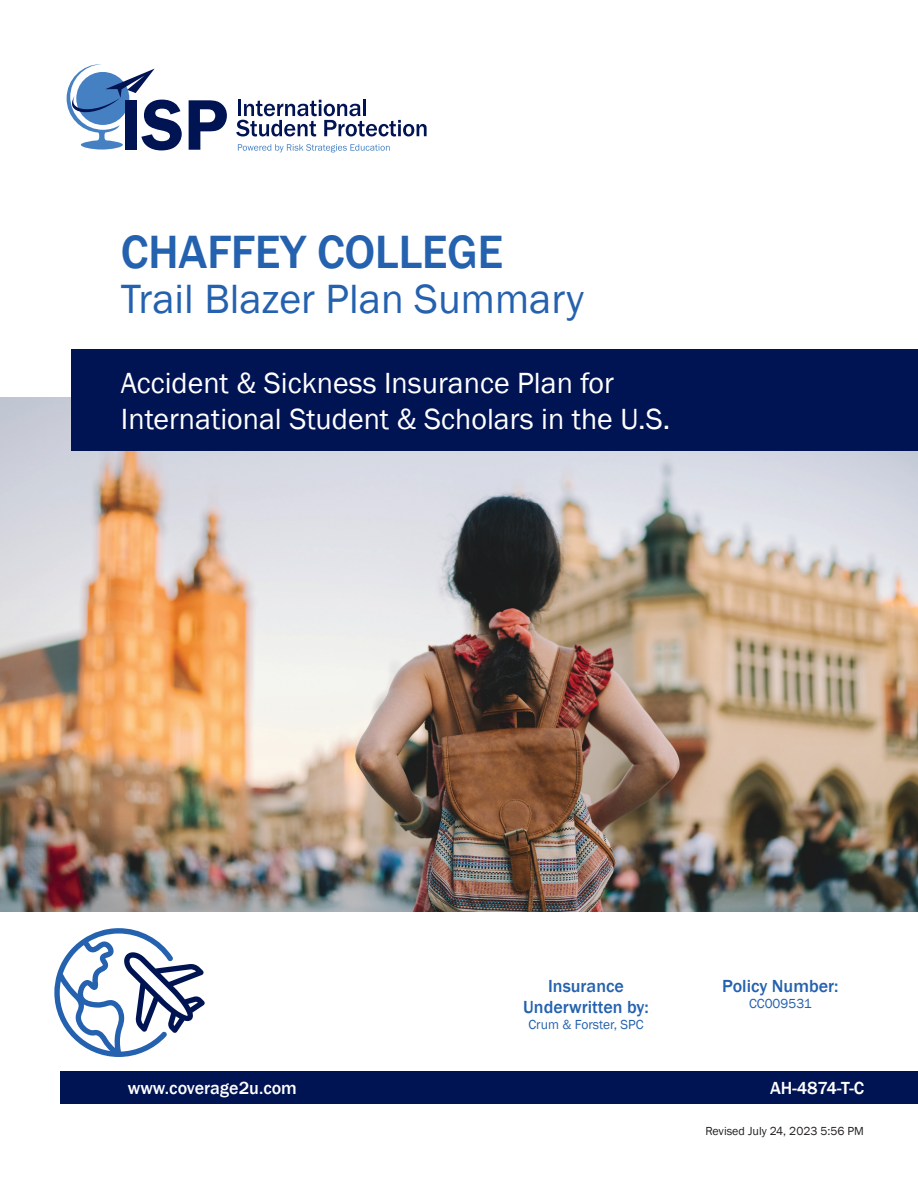
<style>
.page{position:relative;width:918px;height:1188px;background:#fff}
.page>*{position:absolute;margin:0;border:0;box-sizing:border-box;transform-origin:0 0}
.t1{font:500 48px "Franklin Gothic";letter-spacing:-.01em;color:#2461ae}
.t2{font:42px "Franklin Gothic";color:#2461ae}
.t3{font:30px/36px "Franklin Gothic";color:#fff}
.t4{font:500 18px/21.6px "Franklin Gothic";color:#2461ae;text-align:center}
.t5{font:500 18px "Franklin Gothic";color:#fff}
.t6{font:13.5px "Franklin Gothic";color:#2461ae}
.t7{font:12px "Franklin Gothic";color:#231f20}
</style>
<div class="page">
<img style="left:0;top:397px;width:918px;height:515px">
<svg style="left:236px;top:100px;width:191px;height:37px"></svg>
<svg style="left:67px;top:64px;width:115px;height:86px"></svg>
<svg style="left:189px;top:100px;width:38px;height:50px"></svg>
<svg style="left:238px;top:144px;width:152px;height:8px"></svg>
<div style="left:71px;top:350px;width:847px;height:101px;background:#001353"></div>
<div style="left:60px;top:1071px;width:858px;height:33px;background:#001353"></div>
<svg style="left:54px;top:928px;width:151px;height:129px"></svg>
<h1 class="t1" style="left:121px;top:223px;width:384px">CHAFFEY COLLEGE</h1>
<h2 class="t2" style="left:121px;top:273px;width:465px">Trail Blazer Plan Summary</h2>
<p class="t3" style="left:121px;top:365px;width:551px">Accident &amp; Sickness Insurance Plan for<br>International Student &amp; Scholars in the U.S.</p>
<p class="t4" style="left:523px;top:975px;width:127px">Insurance<br>Underwritten by:</p>
<p class="t6" style="left:528px;top:1017px;width:117px">Crum &amp; Forster, SPC</p>
<p class="t4" style="left:722px;top:975px;width:118px">Policy Number:</p>
<p class="t6" style="left:749px;top:995px;width:64px">CC009531</p>
<p class="t5" style="left:128px;top:1077px;width:171px">www.coverage2u.com</p>
<p class="t5" style="left:770px;top:1077px;width:96px">AH-4874-T-C</p>
<p class="t7" style="left:705px;top:1123px;width:160px">Revised July 24, 2023 5:56 PM</p>
</div>
